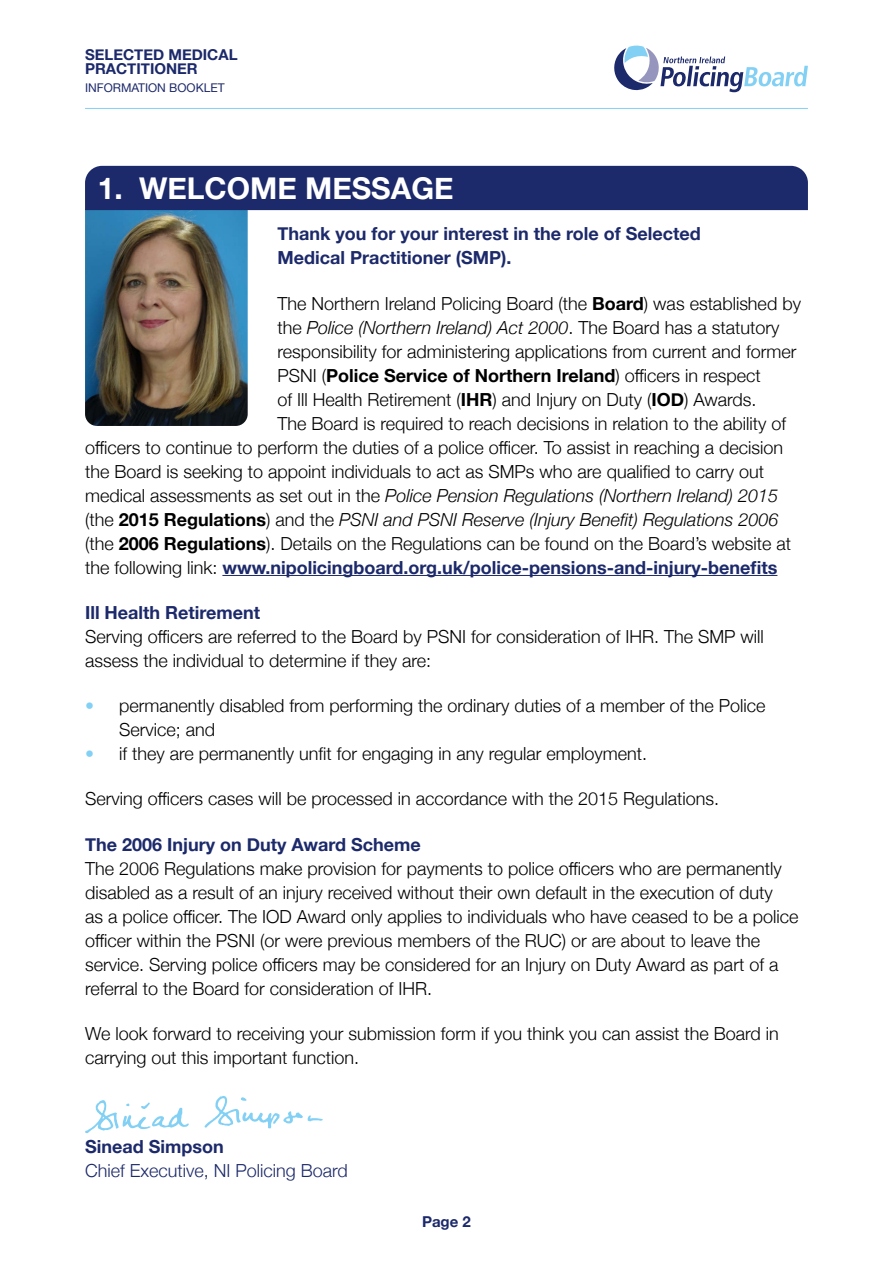
<style>
.page{position:relative;width:893px;height:1263px;background:#fff}
.page>*{position:absolute;margin:0;border:0;box-sizing:border-box;transform-origin:0 0}
.H2_-_Section{font:700 30px "Helvetica Neue";color:#fff}
.P_-_Body{font:300 18px/24px "Helvetica Neue";color:#000}
.P_-_Body-2{font:italic 300 18px "Helvetica Neue";color:#000}
.P_-_Body-3{font:700 18px/24px "Helvetica Neue";color:#1c296a}
.P_-_Bullets{font:300 18px/24px "Helvetica Neue";color:#000}
.P_-_Body-4{font:700 18px "Helvetica Neue";color:#000}
.H3_-_Subhead_L2{font:700 18px "Helvetica Neue";color:#1c296a}
.P_-_Body-5{font:300 18px/24px "Helvetica Neue";color:#1c296a}
.t1{font:700 15px/14.2px "Helvetica Neue";color:#1c296a}
.t2{font:12px "Helvetica Neue";color:#1c296a}
.s1{font-weight:700}
.s2{font-style:normal}
.s3{font-weight:300}
.s4{font-weight:700;font-style:normal}
.s5{font-weight:300;color:#000}
.s6{color:#83d0f5}
</style>
<div class="page">
<svg style="left:614px;top:46px;width:194px;height:46px"></svg>
<hr style="left:85px;top:108px;width:723px;height:1px;background:#83d0f5">
<img style="left:85px;top:210px;width:163px;height:216px">
<div style="left:85px;top:166px;width:723px;height:44px;background:#1c296a"></div>
<hr style="left:222px;top:575px;width:555px;height:1px;background:#1c296a">
<svg style="left:85px;top:1096px;width:238px;height:38px"></svg>
<p class="t1" style="left:85px;top:48px;width:154px">SELECTED MEDICAL<br>PRACTITIONER</p>
<p class="t2" style="left:85px;top:79px;width:141px">INFORMATION BOOKLET</p>
<h2 class="H2_-_Section" style="left:98px;top:165px;width:357px">1. WELCOME MESSAGE</h2>
<p class="P_-_Body-3" style="left:277px;top:222px;width:425px">Thank you for your interest in the role of Selected<br>Medical Practitioner (SMP).</p>
<p class="P_-_Body" style="left:277px;top:290px;width:525px">The Northern Ireland Policing Board (the <span class="s1">Board</span>) was established by</p>
<p class="P_-_Body-2" style="left:277px;top:313px;width:503px"><span class="s2">the</span> Police (Northern Ireland) Act 2000<span class="s2">. The Board has a statutory</span></p>
<p class="P_-_Body" style="left:277px;top:338px;width:521px">responsibility for administering applications from current and former</p>
<p class="P_-_Body-4" style="left:277px;top:361px;width:485px"><span class="s3">PSNI (</span>Police Service of Northern Ireland<span class="s3">) officers in respect</span></p>
<p class="P_-_Body" style="left:277px;top:386px;width:481px">of Ill Health Retirement (<span class="s1">IHR</span>) and Injury on Duty (<span class="s1">IOD</span>) Awards.</p>
<p class="P_-_Body" style="left:277px;top:410px;width:510px">The Board is required to reach decisions in relation to the ability of</p>
<p class="P_-_Body" style="left:85px;top:434px;width:700px">officers to continue to perform the duties of a police officer. To assist in reaching a decision</p>
<p class="P_-_Body" style="left:85px;top:458px;width:680px">the Board is seeking to appoint individuals to act as SMPs who are qualified to carry out</p>
<p class="P_-_Body-2" style="left:85px;top:481px;width:695px"><span class="s2">medical assessments as set out in the</span> Police Pension Regulations (Northern Ireland) 2015</p>
<p class="P_-_Body-2" style="left:85px;top:505px;width:695px"><span class="s2">(the</span> <span class="s4">2015 Regulations</span><span class="s2">) and the</span> PSNI and PSNI Reserve (Injury Benefit) Regulations 2006</p>
<p class="P_-_Body" style="left:85px;top:530px;width:708px">(the <span class="s1">2006 Regulations</span>). Details on the Regulations can be found on the Board’s website at</p>
<p class="P_-_Body-3" style="left:85px;top:556px;width:694px"><span class="s5">the following link:</span> www.nipolicingboard.org.uk/police-pensions-and-injury-benefits</p>
<h3 class="H3_-_Subhead_L2" style="left:85px;top:598px;width:177px">Ill Health Retirement</h3>
<p class="P_-_Body" style="left:85px;top:623px;width:680px">Serving officers are referred to the Board by PSNI for consideration of IHR. The SMP will assess the individual to determine if they are:</p>
<p class="P_-_Bullets" style="left:119px;top:692px;width:648px;text-indent:-34px"><span class="s6">•</span> permanently disabled from performing the ordinary duties of a member of the Police<br>Service; and</p>
<p class="P_-_Bullets" style="left:85px;top:740px;width:564px"><span class="s6">•</span> if they are permanently unfit for engaging in any regular employment.</p>
<p class="P_-_Body" style="left:85px;top:786px;width:635px">Serving officers cases will be processed in accordance with the 2015 Regulations.</p>
<h3 class="H3_-_Subhead_L2" style="left:85px;top:830px;width:337px">The 2006 Injury on Duty Award Scheme</h3>
<p class="P_-_Body" style="left:85px;top:855px;width:715px">The 2006 Regulations make provision for payments to police officers who are permanently disabled as a result of an injury received without their own default in the execution of duty<br>as a police officer. The IOD Award only applies to individuals who have ceased to be a police officer within the PSNI (or were previous members of the RUC) or are about to leave the service. Serving police officers may be considered for an Injury on Duty Award as part of a referral to the Board for consideration of IHR.</p>
<p class="P_-_Body" style="left:85px;top:1020px;width:695px">We look forward to receiving your submission form if you think you can assist the Board in carrying out this important function.</p>
<p class="P_-_Body-5" style="left:85px;top:1133px;width:264px"><span class="s1">Sinead Simpson<br></span>Chief Executive, NI Policing Board</p>
<p class="t1" style="left:422px;top:1214px;width:50px">Page 2</p>
</div>
